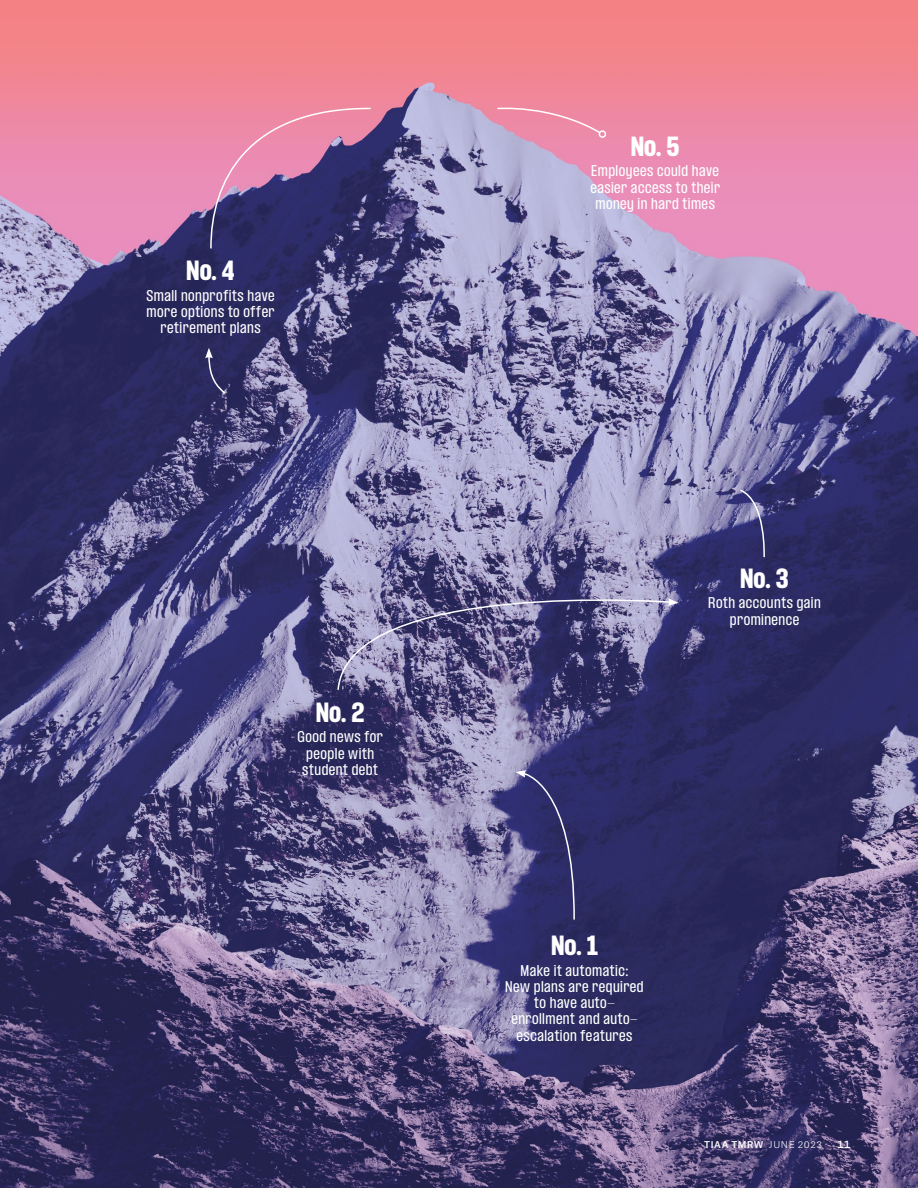
<style>
.page{position:relative;width:918px;height:1188px;background:#fff}
.page>*{position:absolute;margin:0;border:0;box-sizing:border-box;transform-origin:0 0}
.t1{font:900 condensed 24px "PP Formula";letter-spacing:-.005em;color:#fff}
.t2{font:500 condensed 13.5px/16.2px "PP Formula";letter-spacing:.035em;color:#fff;text-align:center}
.t3{font:500 9px "Atlas Grotesk";letter-spacing:.065em;color:#fff}
.t4{font:700 expanded 8.7px "PP Formula";color:#fff}
.s1{font-weight:300}
</style>
<div class="page">
<img style="left:0;top:0;width:918px;height:1188px">
<svg style="left:496px;top:104px;width:106px;height:31px;background:#ec8fa9"></svg>
<div style="left:599px;top:130px;width:7px;height:8px;border:2px solid #fff;border-radius:50%"></div>
<svg style="left:209px;top:107px;width:163px;height:143px;background:#845988"></svg>
<svg style="left:205px;top:348px;width:22px;height:47px"></svg>
<svg style="left:738px;top:488px;width:28px;height:71px;background:#504e86"></svg>
<svg style="left:515px;top:770px;width:61px;height:151px;background:#3b3a74"></svg>
<svg style="left:336px;top:579px;width:343px;height:112px;background:#696591"></svg>
<h1 class="t1" style="left:186px;top:256px;width:50px">No. 4</h1>
<p class="t2" style="left:147px;top:287px;width:130px">Small nonprofits have more options to offer retirement plans</p>
<h1 class="t1" style="left:316px;top:698px;width:50px">No. 2</h1>
<p class="t2" style="left:298px;top:729px;width:87px">Good news for people with student debt</p>
<h1 class="t1" style="left:631px;top:132px;width:50px">No. 5</h1>
<p class="t2" style="left:590px;top:163px;width:131px">Employees could have easier access to their money in hard times</p>
<h1 class="t1" style="left:740px;top:563px;width:50px">No. 3</h1>
<p class="t2" style="left:708px;top:595px;width:114px">Roth accounts gain prominence</p>
<h1 class="t1" style="left:551px;top:931px;width:48px">No. 1</h1>
<p class="t2" style="left:505px;top:962px;width:140px">Make it automatic:<br>New plans are required to have auto&shy;enrollment and auto&shy;escalation features</p>
<p class="t3" style="left:704px;top:1137px;width:119px">TIAA TMRW <span class="s1">JUNE 2023</span></p>
<p class="t4" style="left:837px;top:1138px;width:14px">11</p>
</div>
